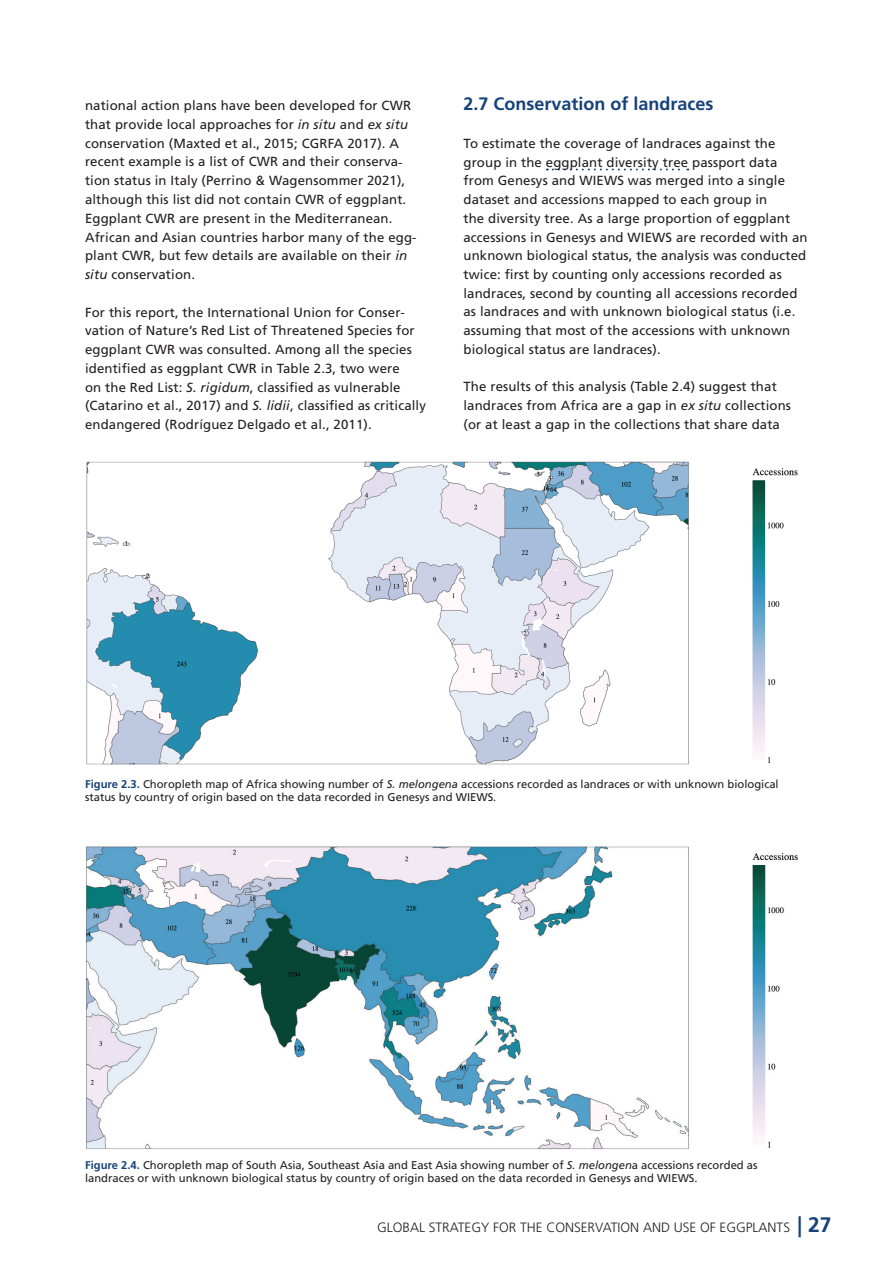
<style>
.page{position:relative;width:893px;height:1263px;background:#fff}
.page>*{position:absolute;margin:0;border:0;box-sizing:border-box;transform-origin:0 0}
.t1{font:700 18px "Frutiger LT Std";color:#164179}
.t2{font:300 13.5px "Frutiger LT Std";color:#231f20}
.t3{font:13.2px/18.8px "Frutiger LT Std";letter-spacing:.01em;color:#231f20}
.t4{font:11.25px/13.5px "Frutiger LT Std";color:#231f20}
.s1{font-style:italic}
.s2{font-weight:700;color:#164179}
.s3{font-weight:700;font-size:21px;color:#164179}
</style>
<div class="page">
<svg style="left:547px;top:169px;width:141px;height:1px"></svg>
<img style="left:86px;top:461px;width:712px;height:304px">
<img style="left:86px;top:846px;width:712px;height:304px">
<p class="t3" style="left:85px;top:96px;width:333px">national action plans have been developed for CWR that provide local approaches for <span class="s1">in situ</span> and <span class="s1">ex situ </span>conservation (Maxted et al., 2015; CGRFA 2017). A recent example is a list of CWR and their conserva&shy;tion status in Italy (Perrino &amp; Wagensommer 2021), although this list did not contain CWR of eggplant.<br>Eggplant CWR are present in the Mediterranean.<br>African and Asian countries harbor many of the egg&shy;plant CWR, but few details are available on their <span class="s1">in situ</span> conservation.</p>
<p class="t3" style="left:85px;top:303px;width:342px">For this report, the International Union for Conser&shy;vation of Nature’s Red List of Threatened Species for eggplant CWR was consulted. Among all the species identified as eggplant CWR in Table 2.3, two were<br>on the Red List: <span class="s1">S. rigidum</span>, classified as vulnerable (Catarino et al., 2017) and <span class="s1">S. lidii</span>, classified as critically endangered (Rodríguez Delgado et al., 2011).</p>
<h1 class="t1" style="left:463px;top:93px;width:252px">2.7 Conservation of landraces</h1>
<p class="t3" style="left:463px;top:134px;width:346px">To estimate the coverage of landraces against the group in the eggplant diversity tree passport data from Genesys and WIEWS was merged into a single dataset and accessions mapped to each group in<br>the diversity tree. As a large proportion of eggplant accessions in Genesys and WIEWS are recorded with an unknown biological status, the analysis was conducted twice: first by counting only accessions recorded as landraces, second by counting all accessions recorded as landraces and with unknown biological status (i.e. assuming that most of the accessions with unknown biological status are landraces).</p>
<p class="t3" style="left:463px;top:378px;width:329px">The results of this analysis (Table 2.4) suggest that landraces from Africa are a gap in <span class="s1">ex situ</span> collections (or at least a gap in the collections that share data</p>
<p class="t4" style="left:85px;top:777px;width:695px"><span class="s2">Figure 2.3.</span> Choropleth map of Africa showing number of <span class="s1">S. melongena</span> accessions recorded as landraces or with unknown biological status by country of origin based on the data recorded in Genesys and WIEWS.</p>
<p class="t4" style="left:85px;top:1158px;width:674px"><span class="s2">Figure 2.4.</span> Choropleth map of South Asia, Southeast Asia and East Asia showing number of <span class="s1">S. melongen</span>a accessions recorded as landraces or with unknown biological status by country of origin based on the data recorded in Genesys and WIEWS.</p>
<p class="t2" style="left:377px;top:1219px;width:456px">GLOBAL STRATEGY FOR THE CONSERVATION AND USE OF EGGPLANTS <span class="s3">| 27</span></p>
</div>
